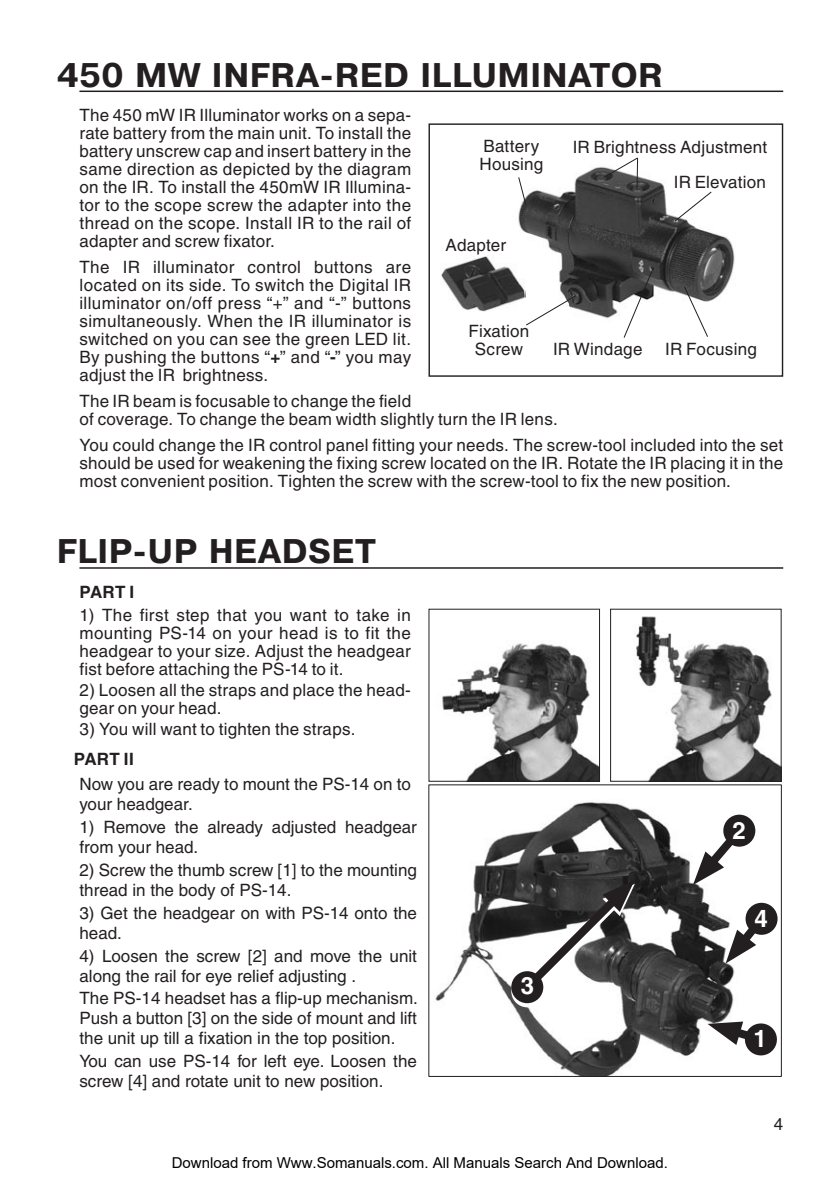
<style>
.page{position:relative;width:840px;height:1191px;background:#fff}
.page>*{position:absolute;margin:0;border:0;box-sizing:border-box;transform-origin:0 0}
.t1{font:700 34px "Pragmatica CTT";letter-spacing:.015em;color:#231f20}
.t2{font:700 24px "Helvetica";color:#fff}
.t3{font:17px/18px "Helvetica";letter-spacing:.005em;color:#231f20}
.t4{font:700 17px "Helvetica";letter-spacing:.015em;color:#231f20}
.t5{font:15px "Arial";color:#000}
.s1{font-weight:700}
</style>
<div class="page">
<hr style="left:79px;top:91px;width:703px;height:1px;background:#231f20">
<hr style="left:79px;top:567px;width:703px;height:2px;background:#231f20">
<img style="left:435px;top:802px;width:300px;height:272px">
<svg style="left:511px;top:975px;width:32px;height:32px"></svg>
<svg style="left:511px;top:971px;width:32px;height:32px"></svg>
<svg style="left:515px;top:879px;width:119px;height:123px"></svg>
<svg style="left:707px;top:1001px;width:75px;height:66px"></svg>
<div style="left:723px;top:814px;width:32px;height:32px;background:#231f20;border-radius:50%"></div>
<svg style="left:692px;top:819px;width:58px;height:66px"></svg>
<img style="left:442px;top:643px;width:155px;height:136px">
<div style="left:428px;top:609px;width:171px;height:172px;border:1px solid #231f20"></div>
<img style="left:634px;top:616px;width:145px;height:163px">
<div style="left:610px;top:609px;width:171px;height:172px;border:1px solid #231f20"></div>
<img style="left:518px;top:167px;width:217px;height:152px">
<div style="left:428px;top:123px;width:354px;height:254px;border:1px solid #231f20"></div>
<svg style="left:518px;top:176px;width:8px;height:30px"></svg>
<hr style="left:636px;top:158px;width:1px;height:31px;background:#231f20">
<svg style="left:602px;top:157px;width:36px;height:22px"></svg>
<svg style="left:524px;top:294px;width:53px;height:32px"></svg>
<svg style="left:682px;top:285px;width:26px;height:52px"></svg>
<svg style="left:673px;top:191px;width:39px;height:31px"></svg>
<svg style="left:622px;top:268px;width:31px;height:70px"></svg>
<svg style="left:745px;top:902px;width:32px;height:32px"></svg>
<svg style="left:725px;top:907px;width:47px;height:56px"></svg>
<img style="left:441px;top:255px;width:84px;height:57px">
<h1 class="t1" style="left:57px;top:57px;width:607px">450 MW INFRA-RED ILLUMINATOR</h1>
<p class="t3" style="left:79px;top:106px;width:333px;text-align:justify">The 450 mW IR Illuminator works on a sepa&shy;rate battery from the main unit. To install the battery unscrew cap and insert battery in the same direction as depicted by the diagram on the IR. To install the 450mW IR Illumina&shy;tor to the scope screw the adapter into the thread on the scope. Install IR to the rail of adapter and screw fixator.</p>
<p class="t3" style="left:79px;top:258px;width:333px;text-align:justify">The IR illuminator control buttons are located on its side. To switch the Digital IR illuminator on/off press “+” and “-” buttons simultaneously. When the IR illuminator is switched on you can see the green LED lit.<br>By pushing the buttons “<span class="s1">+</span>” and “<span class="s1">-</span>” you may adjust the IR brightness.</p>
<p class="t3" style="left:79px;top:392px;width:479px">The IR beam is focusable to change the field<br>of coverage. To change the beam width slightly turn the IR lens.</p>
<p class="t3" style="left:79px;top:436px;width:705px;text-align:justify">You could change the IR control panel fitting your needs. The screw-tool included into the set should be used for weakening the fixing screw located on the IR. Rotate the IR placing it in the most convenient position. Tighten the screw with the screw-tool to fix the new position.</p>
<p class="t3" style="left:479px;top:137px;width:65px">Battery<br>Housing</p>
<p class="t3" style="left:572px;top:138px;width:196px">IR Brightness Adjustment</p>
<p class="t3" style="left:673px;top:173px;width:93px">IR Elevation</p>
<p class="t3" style="left:445px;top:236px;width:62px">Adapter</p>
<p class="t3" style="left:468px;top:322px;width:62px;text-align:center">Fixation<br>Screw</p>
<p class="t3" style="left:552px;top:340px;width:91px">IR Windage</p>
<p class="t3" style="left:665px;top:340px;width:93px">IR Focusing</p>
<h1 class="t1" style="left:57px;top:533px;width:320px">FLIP-UP HEADSET</h1>
<p class="t4" style="left:79px;top:581px;width:56px">PART I</p>
<p class="t3" style="left:79px;top:606px;width:333px;text-align:justify">1) The first step that you want to take in mounting PS-14 on your head is to fit the headgear to your size. Adjust the headgear fist before attaching the PS-14 to it.</p>
<p class="t3" style="left:79px;top:681px;width:333px">2) Loosen all the straps and place the head&shy;gear on your head.</p>
<p class="t3" style="left:79px;top:720px;width:277px">3) You will want to tighten the straps.</p>
<p class="t4" style="left:74px;top:748px;width:62px">PART II</p>
<p class="t3" style="left:79px;top:774px;width:333px;line-height:20px">Now you are ready to mount the PS-14 on to your headgear.</p>
<p class="t3" style="left:79px;top:817px;width:339px;line-height:20px">1) Remove the already adjusted headgear from your head.</p>
<p class="t3" style="left:79px;top:860px;width:339px;line-height:20px">2) Screw the thumb screw [1] to the mounting thread in the body of PS-14.</p>
<p class="t3" style="left:79px;top:902px;width:339px;line-height:20px">3) Get the headgear on with PS-14 onto the head.</p>
<p class="t3" style="left:79px;top:945px;width:339px;line-height:20px">4) Loosen the screw [2] and move the unit along the rail for eye relief adjusting .</p>
<p class="t3" style="left:79px;top:988px;width:340px;line-height:20px;text-align:justify">The PS-14 headset has a flip-up mechanism.<br>Push a button [3] on the side of mount and lift the unit up till a fixation in the top position.</p>
<p class="t3" style="left:79px;top:1051px;width:339px;line-height:20px">You can use PS-14 for left eye. Loosen the screw [4] and rotate unit to new position.</p>
<h2 class="t2" style="left:520px;top:971px;width:15px">3</h2>
<p class="t5" style="left:172px;top:1154px;width:497px">Download from Www.Somanuals.com. All Manuals Search And Download.</p>
<h2 class="t2" style="left:732px;top:815px;width:15px">2</h2>
<h2 class="t2" style="left:754px;top:903px;width:15px">4</h2>
<h2 class="t2" style="left:753px;top:1023px;width:15px">1</h2>
<p class="t3" style="left:773px;top:1115px;width:11px">4</p>
</div>
